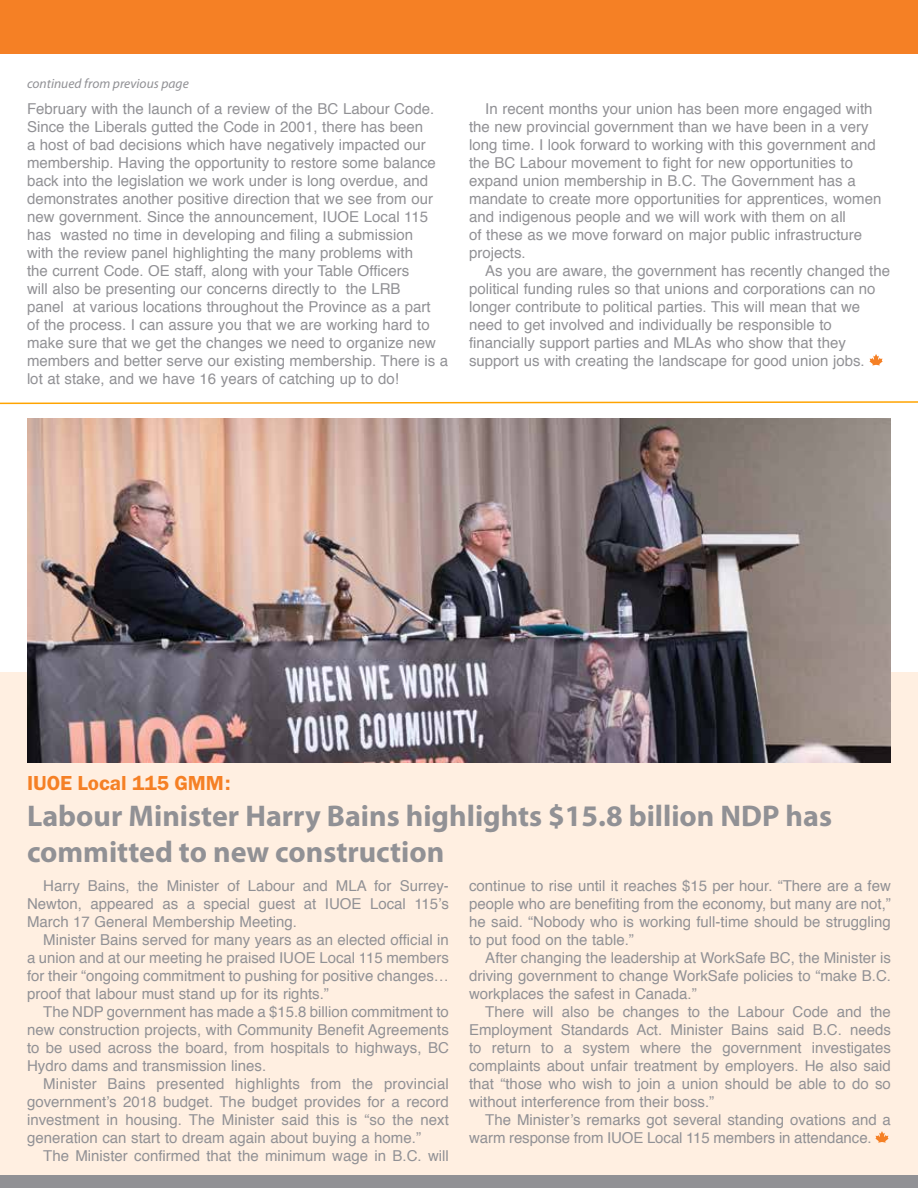
<style>
.page{position:relative;width:918px;height:1188px;background:#fff}
.page>*{position:absolute;margin:0;border:0;box-sizing:border-box;transform-origin:0 0}
.t1{font:700 30px/36px "Myriad Pro";color:#919195}
.t2{font:21px "Franklin Gothic URW Dem";color:#f58025}
.t3{font:15px/18px "Helvetica";color:#919195;text-align:justify}
.t4{font:italic 13.5px "Myriad Pro";color:#919195}
</style>
<div class="page">
<div style="left:0;top:1174px;width:918px;height:14px;background:#919195"></div>
<div style="left:0;top:0;width:918px;height:54px;background:#f58025"></div>
<div style="left:0;top:672px;width:918px;height:502px;background:#ffefe1"></div>
<svg style="left:869px;top:354px;width:14px;height:12px"></svg>
<svg style="left:875px;top:1131px;width:14px;height:12px"></svg>
<svg style="left:0;top:401px;width:918px;height:4px"></svg>
<img style="left:27px;top:418px;width:864px;height:345px">
<p class="t4" style="left:27px;top:75px;width:163px">continued from previous page</p>
<p class="t3" style="left:27px;top:100px;width:423px;text-align:left">February with the launch of a review of the BC Labour Code.<br>Since the Liberals gutted the Code in 2001, there has been<br>a host of bad decisions which have negatively impacted our membership. Having the opportunity to restore some balance back into the legislation we work under is long overdue, and demonstrates another positive direction that we see from our new government. Since the announcement, IUOE Local 115 has wasted no time in developing and filing a submission<br>with the review panel highlighting the many problems with<br>the current Code. OE staff, along with your Table Officers<br>will also be presenting our concerns directly to the LRB<br>panel at various locations throughout the Province as a part<br>of the process. I can assure you that we are working hard to make sure that we get the changes we need to organize new members and better serve our existing membership. There is a lot at stake, and we have 16 years of catching up to do!</p>
<p class="t3" style="left:469px;top:100px;width:414px;text-align:left;text-indent:16px">In recent months your union has been more engaged with the new provincial government than we have been in a very long time. I look forward to working with this government and the BC Labour movement to fight for new opportunities to expand union membership in B.C. The Government has a mandate to create more opportunities for apprentices, women and indigenous people and we will work with them on all<br>of these as we move forward on major public infrastructure projects.</p>
<p class="t3" style="left:469px;top:262px;width:423px;text-align:left;text-indent:16px">As you are aware, the government has recently changed the political funding rules so that unions and corporations can no longer contribute to political parties. This will mean that we need to get involved and individually be responsible to financially support parties and MLAs who show that they support us with creating the landscape for good union jobs.</p>
<h2 class="t2" style="left:27px;top:770px;width:205px">IUOE Local 115 GMM:</h2>
<h1 class="t1" style="left:27px;top:797px;width:807px">Labour Minister Harry Bains highlights $15.8 billion NDP has committed to new construction</h1>
<p class="t3" style="left:27px;top:877px;width:423px;text-indent:16px">Harry Bains, the Minister of Labour and MLA for Surrey-Newton, appeared as a special guest at IUOE Local 115’s March 17 General Membership Meeting.</p>
<p class="t3" style="left:27px;top:931px;width:423px;text-indent:16px">Minister Bains served for many years as an elected official in a union and at our meeting he praised IUOE Local 115 members for their “ongoing commitment to pushing for positive changes… proof that labour must stand up for its rights.”</p>
<p class="t3" style="left:27px;top:1003px;width:423px;text-indent:16px">The NDP government has made a $15.8 billion commitment to new construction projects, with Community Benefit Agreements to be used across the board, from hospitals to highways, BC Hydro dams and transmission lines.</p>
<p class="t3" style="left:27px;top:1075px;width:423px;text-indent:16px">Minister Bains presented highlights from the provincial government’s 2018 budget. The budget provides for a record investment in housing. The Minister said this is “so the next generation can start to dream again about buying a home.”</p>
<p class="t3" style="left:43px;top:1147px;width:407px">The Minister confirmed that the minimum wage in B.C. will</p>
<p class="t3" style="left:469px;top:877px;width:423px">continue to rise until it reaches $15 per hour. “There are a few people who are benefiting from the economy, but many are not,” he said. “Nobody who is working full-time should be struggling to put food on the table.”</p>
<p class="t3" style="left:469px;top:949px;width:423px;text-indent:16px">After changing the leadership at WorkSafe BC, the Minister is driving government to change WorkSafe policies to “make B.C. workplaces the safest in Canada.”</p>
<p class="t3" style="left:469px;top:1003px;width:423px;text-indent:16px">There will also be changes to the Labour Code and the Employment Standards Act. Minister Bains said B.C. needs to return to a system where the government investigates complaints about unfair treatment by employers. He also said that “those who wish to join a union should be able to do so without interference from their boss.”</p>
<p class="t3" style="left:469px;top:1111px;width:423px;text-indent:16px">The Minister’s remarks got several standing ovations and a warm response from IUOE Local 115 members in attendance.</p>
</div>
